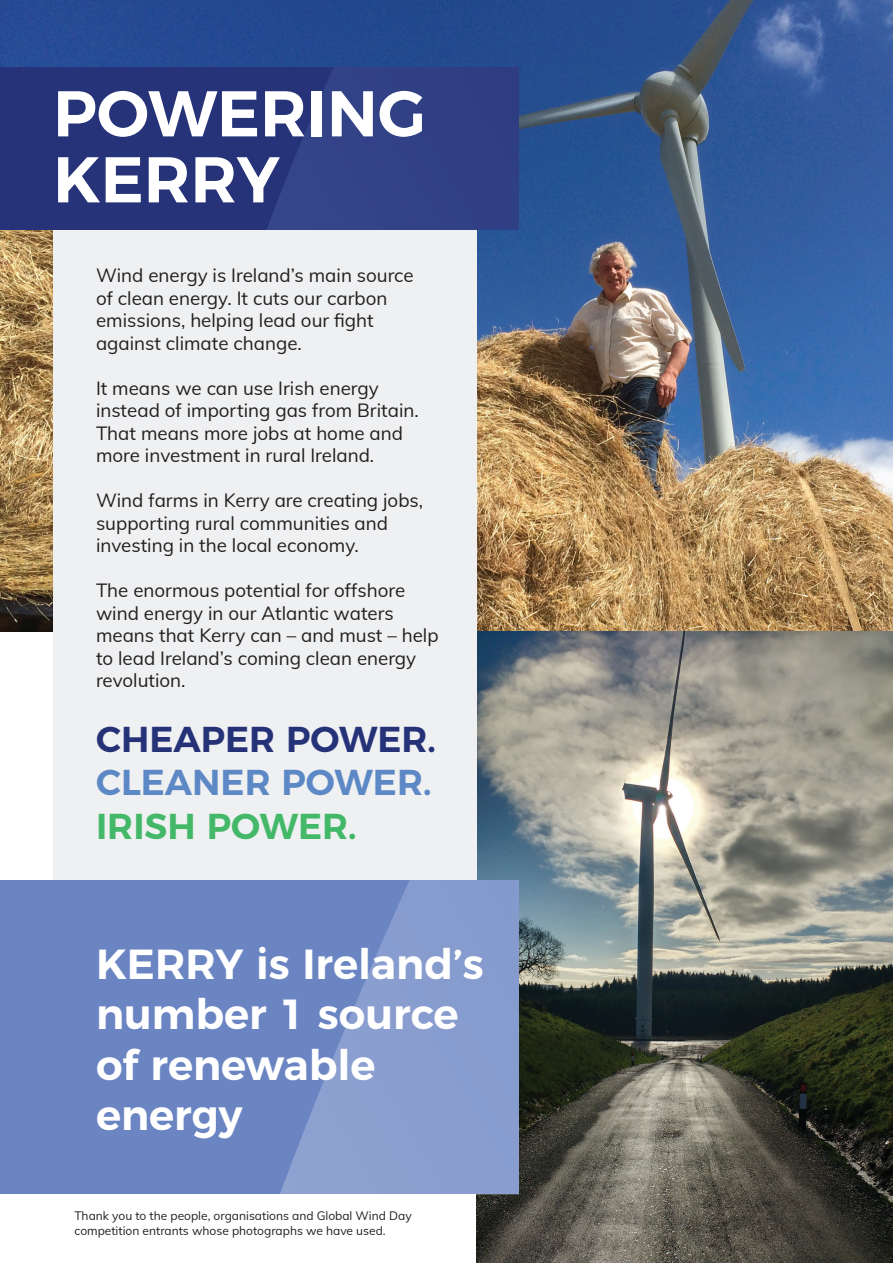
<style>
.page{position:relative;width:893px;height:1263px;background:#fff}
.page>*{position:absolute;margin:0;border:0;box-sizing:border-box;transform-origin:0 0}
.t1{font:600 64.5px/66px "Montserrat";color:#fff}
.t2{font:600 42px/50.4px "Montserrat";color:#fff}
.t3{font:600 36px "Montserrat";color:#263278}
.t4{font:600 36px "Montserrat";color:#5d88c6}
.t5{font:600 36px "Montserrat";color:#44b869}
.t6{font:18.75px/22.5px "Mulish";color:#231f20}
.t7{font:12px/14.4px "Mulish";color:#231f20}
</style>
<div class="page">
<img style="left:0;top:0;width:893px;height:631px">
<img style="left:476px;top:631px;width:417px;height:632px">
<div style="left:53px;top:217px;width:423px;height:873px;background:#eff0f1"></div>
<div style="left:0;top:67px;width:519px;height:163px;background:#263379"></div>
<svg style="left:267px;top:67px;width:252px;height:163px"></svg>
<div style="left:0;top:880px;width:519px;height:314px;background:#6b85c3"></div>
<svg style="left:280px;top:880px;width:239px;height:314px"></svg>
<h1 class="t1" style="left:53px;top:75px;width:374px">POWERING<br>KERRY</h1>
<p class="t6" style="left:96px;top:263px;width:319px">Wind energy is Ireland’s main source of clean energy. It cuts our carbon emissions, helping lead our fight against climate change.</p>
<p class="t6" style="left:96px;top:376px;width:324px">It means we can use Irish energy instead of importing gas from Britain.<br>That means more jobs at home and more investment in rural Ireland.</p>
<p class="t6" style="left:96px;top:488px;width:329px">Wind farms in Kerry are creating jobs, supporting rural communities and investing in the local economy.</p>
<p class="t6" style="left:96px;top:578px;width:344px">The enormous potential for offshore wind energy in our Atlantic waters means that Kerry can – and must – help to lead Ireland’s coming clean energy revolution.</p>
<h3 class="t3" style="left:96px;top:710px;width:342px">CHEAPER POWER.</h3>
<h3 class="t4" style="left:96px;top:753px;width:337px">CLEANER POWER.</h3>
<h3 class="t5" style="left:96px;top:797px;width:262px">IRISH POWER.</h3>
<h2 class="t2" style="left:96px;top:935px;width:389px">KERRY is Ireland’s number 1 source of renewable energy</h2>
<p class="t7" style="left:74px;top:1208px;width:339px">Thank you to the people, organisations and Global Wind Day competition entrants whose photographs we have used.</p>
</div>
